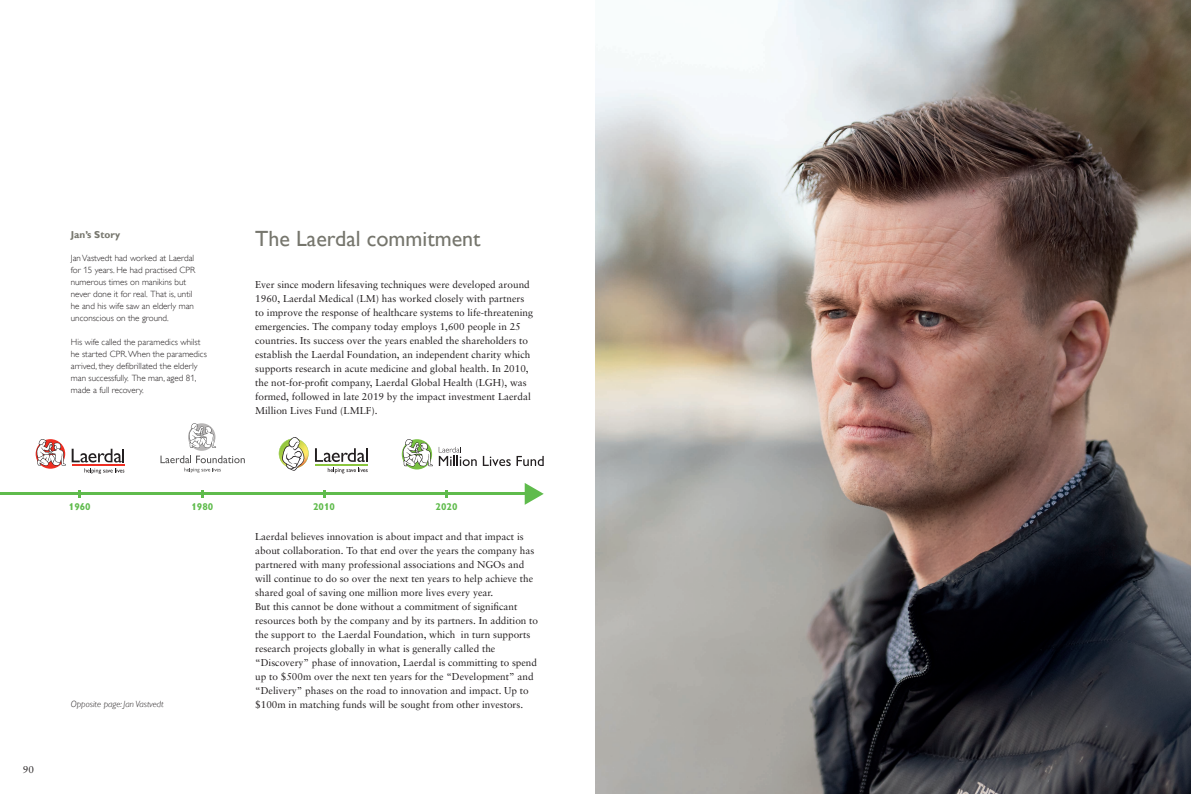
<style>
.page{position:relative;width:1191px;height:794px;background:#fff}
.page>*{position:absolute;margin:0;border:0;box-sizing:border-box;transform-origin:0 0}
.t1{font:22px "Gill Alt One";color:#76766d}
.t2{font:10px/14px "Sabon";color:#231f20}
.t3{font:700 10px "Gill Alt One";color:#76766d}
.t4{font:700 9.9px "Gill Alt One";color:#5fbb4c}
.t5{font:300 9px/12px "Gill Alt One";color:#231f20}
.t6{font:italic 300 9px "Gill Alt One";color:#231f20}
</style>
<div class="page">
<svg style="left:439px;top:447px;width:38px;height:19px"></svg>
<svg style="left:483px;top:456px;width:61px;height:10px"></svg>
<div style="left:402px;top:439px;width:30px;height:30px;background:#78c042;border-radius:50%"></div>
<svg style="left:401px;top:439px;width:32px;height:28px"></svg>
<svg style="left:315px;top:448px;width:53px;height:14px"></svg>
<svg style="left:328px;top:468px;width:40px;height:5px"></svg>
<hr style="left:315px;top:464px;width:53px;height:1px;background:#8bc63e">
<svg style="left:278px;top:437px;width:31px;height:34px"></svg>
<div style="left:188px;top:423px;width:27px;height:28px;background:#b8b6b6;border-radius:50%"></div>
<svg style="left:188px;top:423px;width:28px;height:25px"></svg>
<svg style="left:160px;top:455px;width:85px;height:18px"></svg>
<svg style="left:36px;top:439px;width:29px;height:30px"></svg>
<svg style="left:72px;top:449px;width:52px;height:13px"></svg>
<svg style="left:84px;top:468px;width:40px;height:6px"></svg>
<hr style="left:72px;top:465px;width:52px;height:1px;background:#ee2e22">
<svg style="left:35px;top:439px;width:31px;height:27px"></svg>
<hr style="left:0;top:493px;width:528px;height:2px;background:#5fbb4c">
<svg style="left:525px;top:483px;width:19px;height:22px"></svg>
<svg style="left:445px;top:490px;width:3px;height:7px"></svg>
<img style="left:595px;top:0;width:596px;height:794px">
<p class="t2" style="left:23px;top:762px;width:13px">90</p>
<p class="t3" style="left:71px;top:229px;width:51px">Jan’s Story</p>
<p class="t5" style="left:71px;top:252px;width:126px">Jan Vastvedt had worked at Laerdal for 15 years. He had practised CPR numerous times on manikins but never done it for real. That is, until he and his wife saw an elderly man unconscious on the ground.</p>
<p class="t5" style="left:71px;top:336px;width:137px">His wife called the paramedics whilst he started CPR. When the paramedics arrived, they defibrillated the elderly man successfully. The man, aged 81, made a full recovery.</p>
<h1 class="t1" style="left:255px;top:226px;width:227px">The Laerdal commitment</h1>
<p class="t2" style="left:255px;top:278px;width:279px">Ever since modern lifesaving techniques were developed around 1960, Laerdal Medical (LM) has worked closely with partners to improve the response of healthcare systems to life-threatening emergencies. The company today employs 1,600 people in 25 countries. Its success over the years enabled the shareholders to establish the Laerdal Foundation, an independent charity which supports research in acute medicine and global health. In 2010, the not-for-profit company, Laerdal Global Health (LGH), was formed, followed in late 2019 by the impact investment Laerdal Million Lives Fund (LMLF).</p>
<p class="t4" style="left:69px;top:500px;width:23px">1960</p>
<p class="t4" style="left:191px;top:500px;width:23px">1980</p>
<p class="t4" style="left:313px;top:500px;width:23px">2010</p>
<p class="t4" style="left:435px;top:500px;width:23px">2020</p>
<p class="t6" style="left:71px;top:699px;width:94px">Opposite page: Jan Vastvedt</p>
<p class="t2" style="left:255px;top:530px;width:284px">Laerdal believes innovation is about impact and that impact is about collaboration. To that end over the years the company has partnered with many professional associations and NGOs and will continue to do so over the next ten years to help achieve the shared goal of saving one million more lives every year.<br>But this cannot be done without a commitment of significant resources both by the company and by its partners. In addition to the support to the Laerdal Foundation, which in turn supports research projects globally in what is generally called the “Discovery” phase of innovation, Laerdal is committing to spend up to $500m over the next ten years for the “Development” and “Delivery” phases on the road to innovation and impact. Up to $100m in matching funds will be sought from other investors.</p>
</div>
